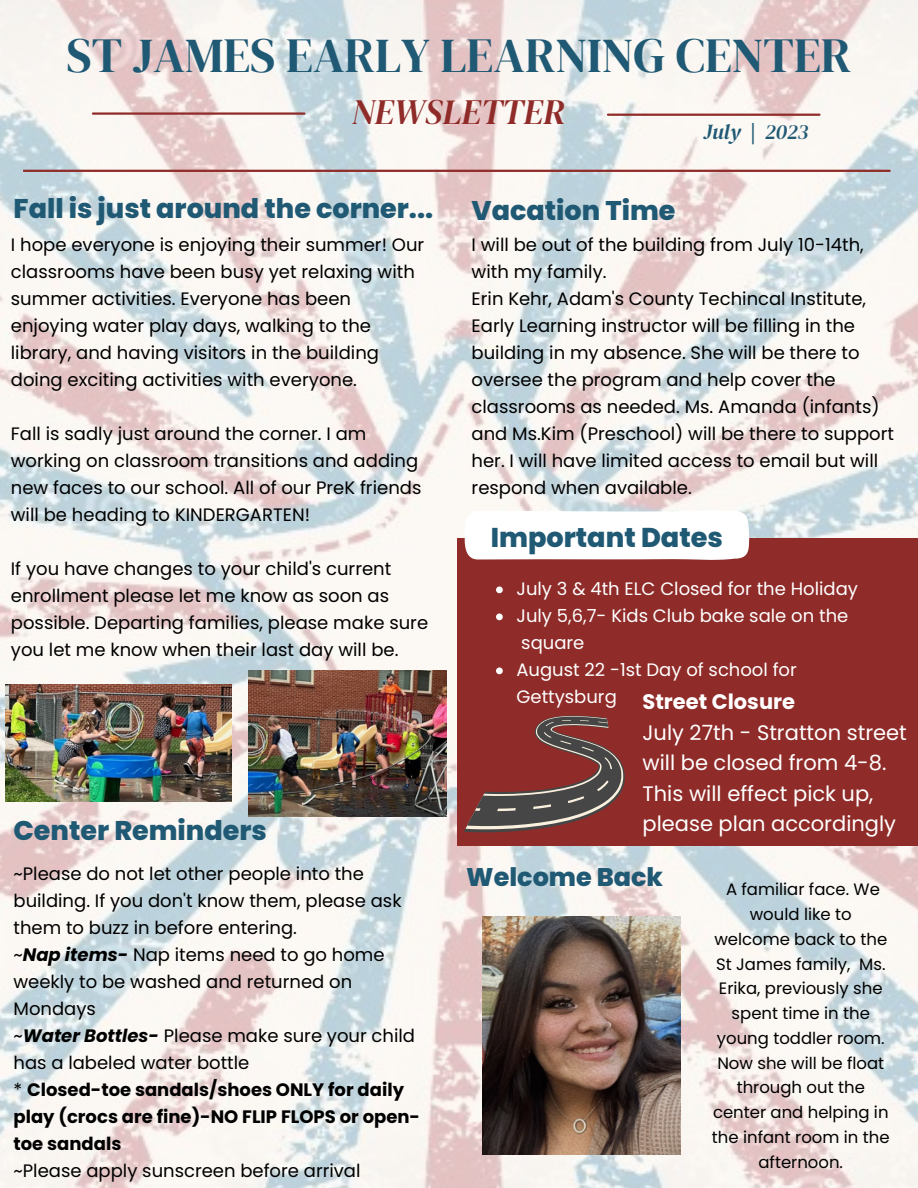
<style>
.page{position:relative;width:918px;height:1188px;background:#fff}
.page>*{position:absolute;margin:0;border:0;box-sizing:border-box;transform-origin:0 0}
.t1{font:48.45px "DM Serif Display";color:#205974}
.t2{font:italic 35.25px "DM Serif Display";color:#8f2b28}
.t3{font:800 27.15px "Poppins";color:#205974}
.t4{font:800 27px "Poppins";color:#205974}
.t5{font:800 25.5px "Poppins";color:#205974}
.t6{font:italic 21.15px "DM Serif Display";color:#205974}
.t7{font:21px/30.3px "Poppins";color:#fff}
.t8{font:700 21px "Poppins";color:#fff}
.t9{font:18px/27px "Poppins";color:#000}
.t10{font:18px/27px "Poppins";color:#fff}
.t11{font:700 18px/27px "Poppins";color:#000}
.t12{font:16.5px/24.8px "Poppins";color:#000;text-align:center}
.s1{font-weight:700;font-style:italic}
.s2{font-weight:400}
</style>
<div class="page">
<img style="left:0;top:0;width:918px;height:1188px">
<img style="left:5px;top:685px;width:227px;height:117px">
<hr style="left:93px;top:112px;width:211px;height:3px;background:#8f2b28">
<hr style="left:23px;top:170px;width:867px;height:2px;background:#8f2b28">
<hr style="left:608px;top:114px;width:211px;height:2px;background:#8f2b28">
<div style="left:457px;top:539px;width:461px;height:307px;background:#8f2b28"></div>
<svg style="left:464px;top:509px;width:286px;height:51px"></svg>
<svg style="left:464px;top:715px;width:161px;height:117px"></svg>
<img style="left:482px;top:916px;width:198px;height:239px">
<svg style="left:496px;top:586px;width:7px;height:7px"></svg>
<svg style="left:496px;top:613px;width:7px;height:7px"></svg>
<svg style="left:496px;top:667px;width:7px;height:7px"></svg>
<img style="left:249px;top:670px;width:198px;height:146px">
<p class="t1" style="left:67px;top:22px;width:786px">ST JAMES EARLY LEARNING CENTER</p>
<p class="t2" style="left:352px;top:88px;width:215px">NEWSLETTER</p>
<p class="t6" style="left:704px;top:117px;width:106px">July | 2023</p>
<p class="t4" style="left:14px;top:190px;width:421px">Fall is just around the corner...</p>
<p class="t4" style="left:472px;top:192px;width:205px">Vacation Time</p>
<p class="t9" style="left:472px;top:231px;width:394px">I will be out of the building from July 10-14th, with my family.</p>
<p class="t9" style="left:472px;top:285px;width:424px">Erin Kehr, Adam's County Techincal Institute, Early Learning instructor will be filling in the building in my absence. She will be there to oversee the program and help cover the classrooms as needed. Ms. Amanda (infants) and Ms.Kim (Preschool) will be there to support her. I will have limited access to email but will respond when available.</p>
<p class="t9" style="left:11px;top:231px;width:415px">I hope everyone is enjoying their summer! Our classrooms have been busy yet relaxing with summer activities. Everyone has been enjoying water play days, walking to the library, and having visitors in the building doing exciting activities with everyone.</p>
<p class="t9" style="left:11px;top:420px;width:412px">Fall is sadly just around the corner. I am working on classroom transitions and adding new faces to our school. All of our PreK friends will be heading to KINDERGARTEN!</p>
<p class="t9" style="left:11px;top:555px;width:419px">If you have changes to your child's current enrollment please let me know as soon as possible. Departing families, please make sure you let me know when their last day will be.</p>
<p class="t3" style="left:491px;top:519px;width:234px">Important Dates</p>
<p class="t10" style="left:517px;top:576px;width:343px">July 3 &amp; 4th ELC Closed for the Holiday</p>
<p class="t10" style="left:517px;top:603px;width:333px">July 5,6,7- Kids Club bake sale on the square</p>
<p class="t10" style="left:517px;top:657px;width:282px">August 22 -1st Day of school for<br>Gettysburg</p>
<p class="t8" style="left:643px;top:687px;width:154px">Street Closure</p>
<p class="t7" style="left:643px;top:717px;width:266px">July 27th - Stratton street</p>
<p class="t7" style="left:643px;top:748px;width:246px">will be closed from 4-8.</p>
<p class="t7" style="left:643px;top:778px;width:255px">This will effect pick up, please plan accordingly</p>
<p class="t4" style="left:14px;top:812px;width:255px">Center Reminders</p>
<p class="t9" style="left:14px;top:860px;width:390px">~Please do not let other people into the building. If you don't know them, please ask them to buzz in before entering.</p>
<p class="t9" style="left:14px;top:941px;width:373px">~<span class="s1">Nap items-</span> Nap items need to go home weekly to be washed and returned on<br>Mondays</p>
<p class="t9" style="left:14px;top:1022px;width:403px">~<span class="s1">Water Bottles-</span> Please make sure your child has a labeled water bottle</p>
<p class="t11" style="left:14px;top:1076px;width:408px"><span class="s2">*</span> Closed-toe sandals/shoes ONLY for daily play (crocs are fine)-NO FLIP FLOPS or open&shy;toe sandals</p>
<p class="t9" style="left:14px;top:1157px;width:349px">~Please apply sunscreen before arrival</p>
<p class="t5" style="left:466px;top:860px;width:198px">Welcome Back</p>
<p class="t12" style="left:712px;top:877px;width:179px">A familiar face. We would like to welcome back to the<br>St James family, Ms.<br>Erika, previously she spent time in the young toddler room.<br>Now she will be float through out the center and helping in the infant room in the afternoon.</p>
</div>
